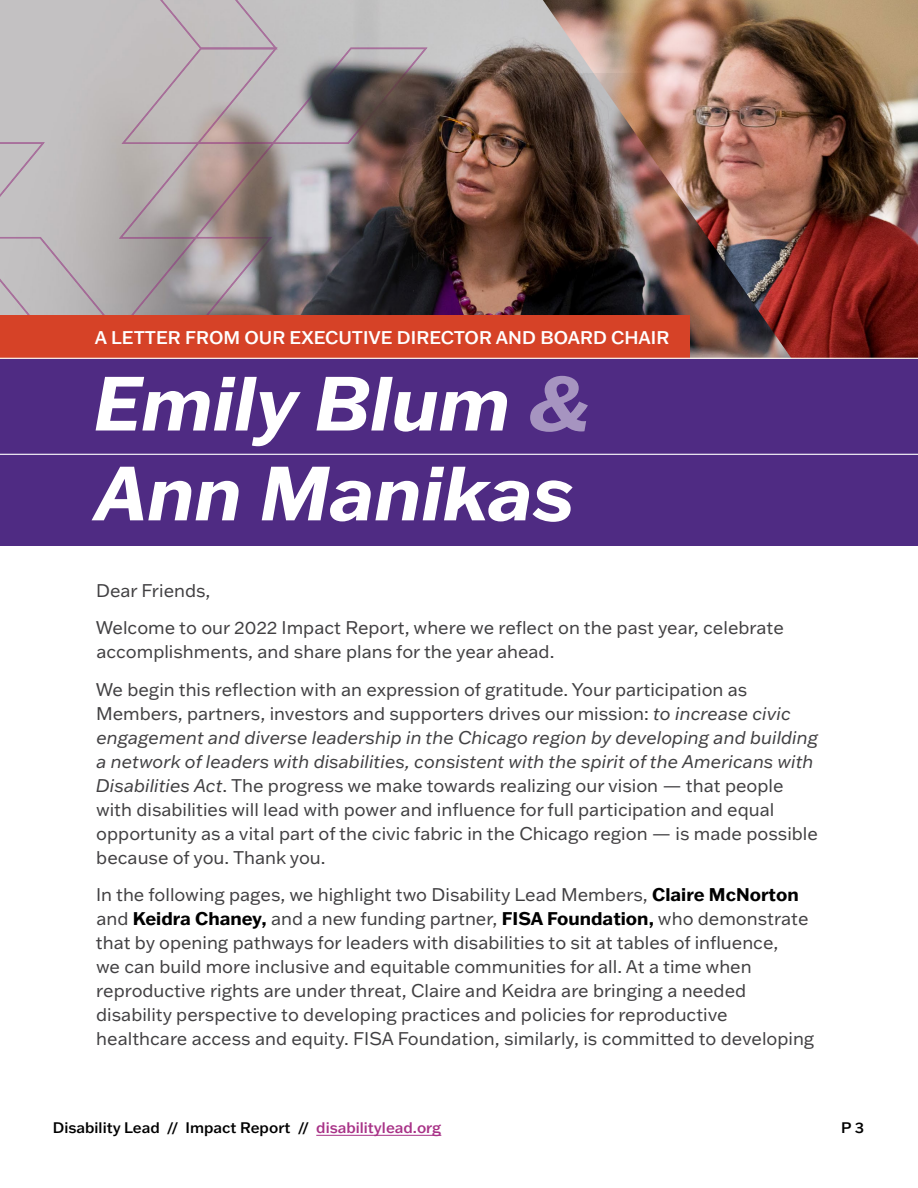
<style>
.page{position:relative;width:918px;height:1188px;background:#fff}
.page>*{position:absolute;margin:0;border:0;box-sizing:border-box;transform-origin:0 0}
.t1{font:italic 700 75px "Franklin Gothic ATF";color:#fff}
.paragraph{font:18px/24px "Franklin Gothic ATF";color:#414042}
.t2{font:500 18px "Franklin Gothic ATF";color:#fff}
.t3{font:500 15px "Franklin Gothic ATF";color:#000}
.s1{font-style:italic}
.s2{font-weight:700;color:#000}
.s3{color:#a83287}
</style>
<div class="page">
<hr style="left:316px;top:1135px;width:125px;height:1px;background:#a83287">
<img style="left:825px;top:0;width:93px;height:74px">
<img style="left:428px;top:0;width:397px;height:74px">
<svg style="left:0;top:0;width:428px;height:74px;background:#bfbbbd"></svg>
<img style="left:0;top:74px;width:918px;height:284px">
<div style="left:0;top:359px;width:918px;height:96px;background:#4f2b83"></div>
<div style="left:0;top:449px;width:918px;height:96px;background:#4f2b83"></div>
<hr style="left:0;top:454px;width:918px;height:1px;background:#fff">
<div style="left:0;top:316px;width:689px;height:43px;background:#d64227"></div>
<hr style="left:0;top:358px;width:918px;height:1px;background:#fff">
<p class="t2" style="left:95px;top:326px;width:576px">A LETTER FROM OUR EXECUTIVE DIRECTOR AND BOARD CHAIR</p>
<p class="t1" style="left:94px;top:353px;width:498px">Emily Blum &amp;</p>
<p class="t1" style="left:96px;top:443px;width:481px">Ann Manikas</p>
<p class="paragraph" style="left:96px;top:578px;width:116px">Dear Friends,</p>
<p class="paragraph" style="left:96px;top:615px;width:690px">Welcome to our 2022 Impact Report, where we reflect on the past year, celebrate accomplishments, and share plans for the year ahead.</p>
<p class="paragraph" style="left:96px;top:677px;width:724px">We begin this reflection with an expression of gratitude. Your participation as Members, partners, investors and supporters drives our mission: <span class="s1">to increase civic engagement and diverse leadership in the Chicago region by developing and building a network of leaders with disabilities, consistent with the spirit of the Americans with Disabilities Act</span>. The progress we make towards realizing our vision — that people with disabilities will lead with power and influence for full participation and equal opportunity as a vital part of the civic fabric in the Chicago region — is made possible because of you. Thank you.</p>
<p class="paragraph" style="left:96px;top:882px;width:720px">In the following pages, we highlight two Disability Lead Members, <span class="s2">Claire McNorton </span>and <span class="s2">Keidra Chaney,</span> and a new funding partner, <span class="s2">FISA Foundation,</span> who demonstrate that by opening pathways for leaders with disabilities to sit at tables of influence,<br>we can build more inclusive and equitable communities for all. At a time when reproductive rights are under threat, Claire and Keidra are bringing a needed disability perspective to developing practices and policies for reproductive healthcare access and equity. FISA Foundation, similarly, is committed to developing</p>
<p class="t3" style="left:53px;top:1118px;width:390px">Disability Lead // Impact Report // <span class="s3">disabilitylead.org</span></p>
<p class="t3" style="left:841px;top:1118px;width:24px">P 3</p>
</div>
